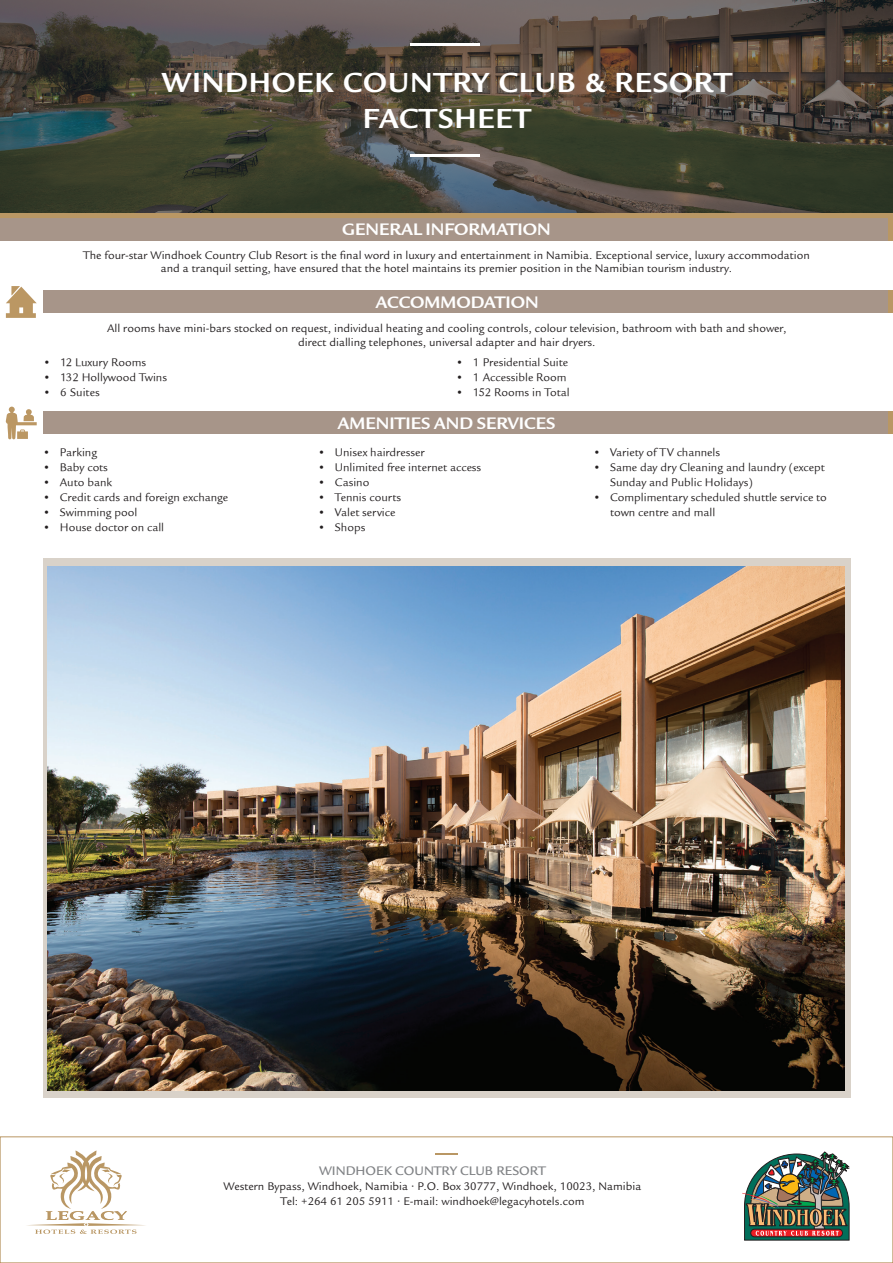
<style>
.page{position:relative;width:893px;height:1263px;background:#fff}
.page>*{position:absolute;margin:0;border:0;box-sizing:border-box;transform-origin:0 0}
.t1{font:700 30px/36px "Legacy Sans Std";letter-spacing:.025em;color:#fff;text-align:center}
.t2{font:18px "Legacy Sans ITCTT Bold";color:#fff}
.t3{font:500 13.5px "Legacy Sans Std";color:#808285}
.t4{font:12px/13.5px "Legacy Sans Std";color:#231f20;text-align:center}
.t5{font:12px/15px "Legacy Sans ITCTT Book";color:#231f20}
</style>
<div class="page">
<div style="left:0;top:412px;width:893px;height:22px;background:#a79589"></div>
<div style="left:0;top:1137px;width:893px;height:126px;border:1px solid #b99764"></div>
<svg style="left:0;top:0;width:893px;height:213px;background:#4b473c"></svg>
<hr style="left:410px;top:154px;width:70px;height:2px;background:#fff">
<hr style="left:410px;top:43px;width:70px;height:2px;background:#fff">
<svg style="left:742px;top:1152px;width:107px;height:88px"></svg>
<svg style="left:27px;top:1150px;width:118px;height:84px"></svg>
<hr style="left:435px;top:1153px;width:23px;height:2px;background:#b99764">
<div style="left:0;top:213px;width:893px;height:5px;background:#b99764"></div>
<div style="left:0;top:291px;width:893px;height:22px;background:#a79589"></div>
<div style="left:888px;top:291px;width:5px;height:22px;background:#b99764"></div>
<div style="left:0;top:218px;width:43px;height:853px;background:#fff"></div>
<div style="left:0;top:218px;width:893px;height:23px;background:#a79589"></div>
<div style="left:888px;top:218px;width:5px;height:23px;background:#b99764"></div>
<div style="left:888px;top:412px;width:5px;height:22px;background:#b99764"></div>
<svg style="left:6px;top:286px;width:31px;height:32px"></svg>
<svg style="left:6px;top:407px;width:31px;height:32px"></svg>
<div style="left:43px;top:558px;width:807px;height:540px;background:#d9d2c9"></div>
<img style="left:48px;top:566px;width:797px;height:524px">
<h1 class="t1" style="left:162px;top:65px;width:571px">WINDHOEK COUNTRY CLUB &amp; RESORT<br>FACTSHEET</h1>
<h2 class="t2" style="left:342px;top:219px;width:210px">GENERAL INFORMATION</h2>
<p class="t4" style="left:83px;top:248px;width:728px">The four-star Windhoek Country Club Resort is the final word in luxury and entertainment in Namibia. Exceptional service, luxury accommodation and a tranquil setting, have ensured that the hotel maintains its premier position in the Namibian tourism industry.</p>
<h2 class="t2" style="left:376px;top:292px;width:165px">ACCOMMODATION</h2>
<p class="t4" style="left:107px;top:322px;width:681px">All rooms have mini-bars stocked on request, individual heating and cooling controls, colour television, bathroom with bath and shower, direct dialling telephones, universal adapter and hair dryers.</p>
<p class="t5" style="left:43px;top:354px;width:104px">• 12 Luxury Rooms</p>
<p class="t5" style="left:43px;top:369px;width:125px">• 132 Hollywood Twins</p>
<p class="t5" style="left:43px;top:384px;width:58px">• 6 Suites</p>
<p class="t5" style="left:43px;top:444px;width:56px">• Parking</p>
<p class="t5" style="left:43px;top:459px;width:67px">• Baby cots</p>
<p class="t5" style="left:43px;top:474px;width:71px">• Auto bank</p>
<p class="t5" style="left:43px;top:489px;width:187px">• Credit cards and foreign exchange</p>
<p class="t5" style="left:43px;top:504px;width:96px">• Swimming pool</p>
<p class="t5" style="left:43px;top:519px;width:123px">• House doctor on call</p>
<p class="t5" style="left:456px;top:354px;width:114px">• 1 Presidential Suite</p>
<p class="t5" style="left:456px;top:369px;width:112px">• 1 Accessible Room</p>
<p class="t5" style="left:456px;top:384px;width:115px">• 152 Rooms in Total</p>
<h2 class="t2" style="left:337px;top:413px;width:220px">AMENITIES AND SERVICES</h2>
<p class="t5" style="left:318px;top:444px;width:108px">• Unisex hairdresser</p>
<p class="t5" style="left:318px;top:459px;width:165px">• Unlimited free internet access</p>
<p class="t5" style="left:318px;top:474px;width:53px">• Casino</p>
<p class="t5" style="left:318px;top:489px;width:85px">• Tennis courts</p>
<p class="t5" style="left:318px;top:504px;width:79px">• Valet service</p>
<p class="t5" style="left:318px;top:519px;width:49px">• Shops</p>
<p class="t5" style="left:593px;top:444px;width:129px">• Variety of TV channels</p>
<p class="t5" style="left:610px;top:459px;width:216px;text-indent:-17px">• Same day dry Cleaning and laundry (except<br>Sunday and Public Holidays)</p>
<p class="t5" style="left:610px;top:489px;width:218px;text-indent:-17px">• Complimentary scheduled shuttle service to town centre and mall</p>
<p class="t3" style="left:319px;top:1162px;width:228px">WINDHOEK COUNTRY CLUB RESORT</p>
<p class="t4" style="left:224px;top:1178px;width:419px;line-height:15px">Western Bypass, Windhoek, Namibia • P.O. Box 30777, Windhoek, 10023, Namibia<br>Tel: +264 61 205 5911 • E-mail: windhoek@legacyhotels.com</p>
</div>
